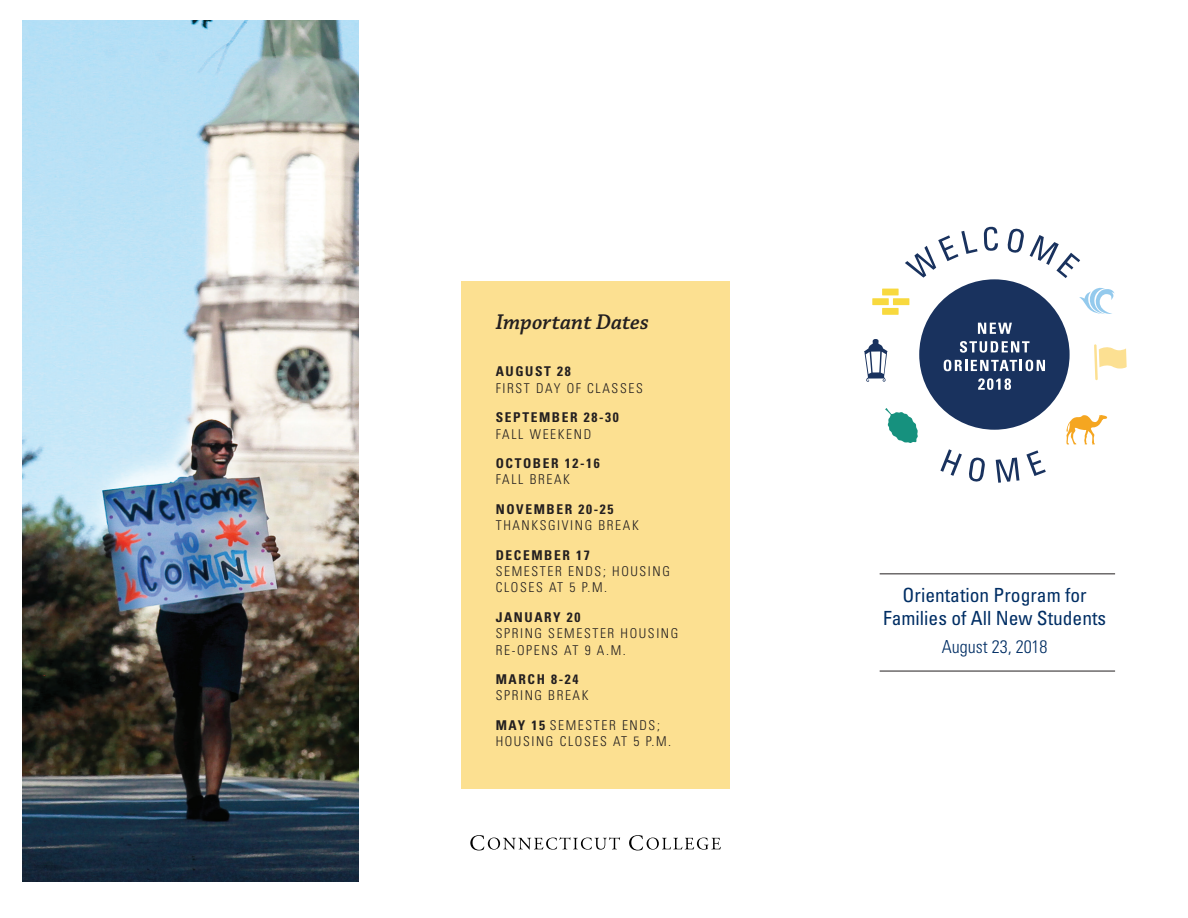
<style>
.page{position:relative;width:1188px;height:918px;background:#fff}
.page>*{position:absolute;margin:0;border:0;box-sizing:border-box;transform-origin:0 0}
.t1{font:italic 600 22.5px "Chaparral Pro";color:#231f20}
.t2{font:condensed 19.5px/23.4px "Univers LT Std";color:#002e64;text-align:center}
.t3{font:300 condensed 18px "Univers LT Std";color:#002e64}
.t4{font:300 condensed 13.5px/16.2px "Univers LT Std";letter-spacing:.12em;color:#231f20}
.t5{font:700 condensed 13.5px/16.2px "Univers LT Std";letter-spacing:.12em;color:#231f20}
.s1{font-weight:700}
.s2{font-weight:300}
</style>
<div class="page">
<div style="left:461px;top:281px;width:269px;height:508px;background:#fce091"></div>
<svg style="left:470px;top:835px;width:150px;height:15px"></svg>
<svg style="left:629px;top:835px;width:92px;height:15px"></svg>
<img style="left:22px;top:21px;width:337px;height:860px">
<hr style="left:880px;top:573px;width:235px;height:1px;background:#231f20">
<hr style="left:880px;top:671px;width:235px;height:1px;background:#231f20">
<svg style="left:1066px;top:415px;width:41px;height:29px"></svg>
<svg style="left:885px;top:408px;width:33px;height:35px"></svg>
<div style="left:919px;top:279px;width:151px;height:151px;background:#19325e;border-radius:50%"></div>
<svg style="left:978px;top:323px;width:34px;height:11px"></svg>
<svg style="left:960px;top:341px;width:70px;height:12px"></svg>
<svg style="left:944px;top:360px;width:101px;height:11px"></svg>
<div style="left:882px;top:308px;width:17px;height:7px;background:#f8d93e"></div>
<div style="left:882px;top:289px;width:17px;height:6px;background:#f8d93e"></div>
<div style="left:872px;top:298px;width:17px;height:7px;background:#f8d93e"></div>
<div style="left:893px;top:298px;width:16px;height:7px;background:#f8d93e"></div>
<svg style="left:905px;top:231px;width:73px;height:47px"></svg>
<svg style="left:984px;top:227px;width:14px;height:24px"></svg>
<svg style="left:1007px;top:228px;width:17px;height:25px"></svg>
<svg style="left:1030px;top:235px;width:50px;height:43px"></svg>
<svg style="left:940px;top:449px;width:22px;height:27px"></svg>
<svg style="left:969px;top:457px;width:16px;height:25px"></svg>
<svg style="left:996px;top:458px;width:23px;height:25px"></svg>
<svg style="left:1026px;top:450px;width:20px;height:26px"></svg>
<svg style="left:1079px;top:287px;width:36px;height:27px"></svg>
<svg style="left:864px;top:339px;width:24px;height:43px"></svg>
<svg style="left:1094px;top:344px;width:33px;height:36px"></svg>
<svg style="left:978px;top:378px;width:33px;height:12px"></svg>
<p class="t1" style="left:496px;top:309px;width:155px">Important Dates</p>
<p class="t4" style="left:496px;top:364px;width:149px"><span class="s1">AUGUST 28<br></span>FIRST DAY OF CLASSES</p>
<p class="t5" style="left:496px;top:409px;width:125px">SEPTEMBER 28-30<br><span class="s2">FALL WEEKEND</span></p>
<p class="t5" style="left:496px;top:455px;width:106px">OCTOBER 12-16<br><span class="s2">FALL BREAK</span></p>
<p class="t4" style="left:496px;top:501px;width:145px"><span class="s1">NOVEMBER 20-25<br></span>THANKSGIVING BREAK</p>
<p class="t4" style="left:496px;top:547px;width:176px"><span class="s1">DECEMBER 17<br></span>SEMESTER ENDS; HOUSING<br>CLOSES AT 5 P.M.</p>
<p class="t4" style="left:496px;top:609px;width:184px"><span class="s1">JANUARY 20<br></span>SPRING SEMESTER HOUSING<br>RE-OPENS AT 9 A.M.</p>
<p class="t4" style="left:496px;top:671px;width:94px"><span class="s1">MARCH 8-24<br></span>SPRING BREAK</p>
<p class="t4" style="left:496px;top:717px;width:177px"><span class="s1">MAY 15</span> SEMESTER ENDS;<br>HOUSING CLOSES AT 5 P.M.</p>
<p class="t2" style="left:883px;top:583px;width:225px">Orientation Program for<br>Families of All New Students</p>
<p class="t3" style="left:942px;top:636px;width:107px">August 23, 2018</p>
</div>
